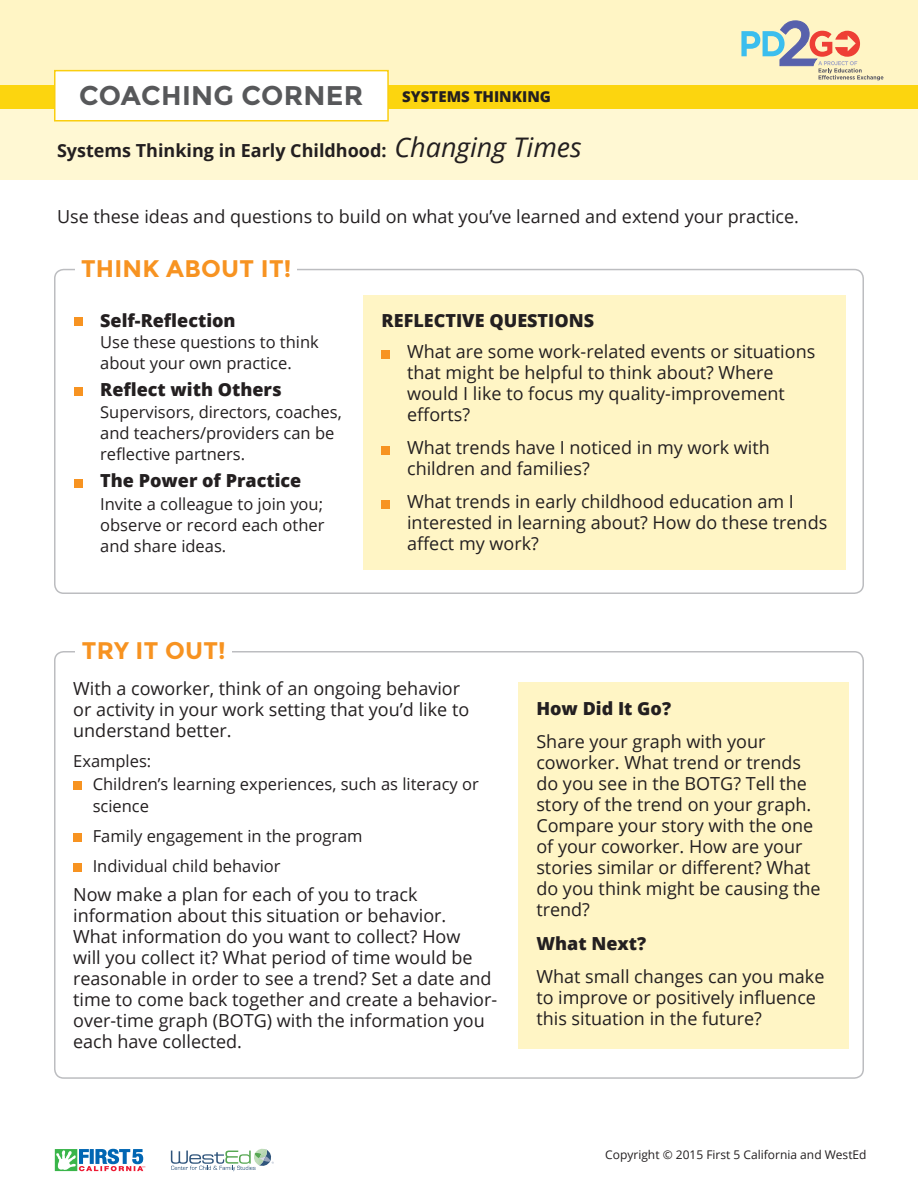
<style>
.page{position:relative;width:918px;height:1188px;background:#fff}
.page>*{position:absolute;margin:0;border:0;box-sizing:border-box;transform-origin:0 0}
.t1{font:700 27px "Montserrat";letter-spacing:.01em;color:#57585a}
.Head{font:700 24px "Montserrat";letter-spacing:.01em;color:#f79321}
.gray_box_body{font:18px/21px "Open Sans";color:#231f20}
.copy_-_inset_1_tab{font:18px/21px "Open Sans";color:#231f20}
.copy{font:18px "Open Sans";color:#231f20}
.copy_-_inset_1_tab-2{font:800 18px "Open Sans";color:#231f20}
.t2{font:700 18px "Open Sans";color:#231f20}
.Subhead_2{font:800 18px "Open Sans";color:#231f20}
.Subhead{font:800 18px "Open Sans";color:#231f20}
.copy_-_inset_1_tab-3{font:16.5px/21px "Open Sans";color:#231f20}
.t3{font:800 15px "Open Sans";color:#231f20}
.t4{font:12px "Open Sans";color:#231f20}
.s1{font-weight:400;font-style:italic;font-size:27px}
</style>
<div class="page">
<div style="left:0;top:103px;width:918px;height:76px;background:#fff8d3"></div>
<div style="left:0;top:1px;width:918px;height:84px;background:#fff5c5"></div>
<div style="left:0;top:85px;width:918px;height:24px;background:#fcd50f"></div>
<div style="left:55px;top:71px;width:333px;height:50px;background:#fff"></div>
<div style="left:54px;top:70px;width:335px;height:52px;border:2px solid #face0f"></div>
<div style="left:54px;top:269px;width:810px;height:325px;border:2px solid #bcbdc0;border-radius:9px"></div>
<div style="left:364px;top:295px;width:482px;height:275px;background:#fff5c5"></div>
<div style="left:382px;top:350px;width:8px;height:8px;background:#f79321"></div>
<div style="left:382px;top:446px;width:8px;height:8px;background:#f79321"></div>
<div style="left:382px;top:500px;width:8px;height:8px;background:#f79321"></div>
<div style="left:76px;top:254px;width:221px;height:30px;background:#fff"></div>
<div style="left:518px;top:683px;width:331px;height:366px;background:#fff5c5"></div>
<div style="left:73px;top:781px;width:9px;height:9px;background:#f79321"></div>
<div style="left:73px;top:834px;width:9px;height:8px;background:#f79321"></div>
<div style="left:73px;top:864px;width:9px;height:8px;background:#f79321"></div>
<div style="left:75px;top:317px;width:8px;height:8px;background:#f79321"></div>
<div style="left:75px;top:387px;width:8px;height:9px;background:#f79321"></div>
<div style="left:75px;top:479px;width:8px;height:8px;background:#f79321"></div>
<svg style="left:55px;top:1149px;width:90px;height:22px"></svg>
<svg style="left:171px;top:1149px;width:103px;height:22px"></svg>
<svg style="left:741px;top:21px;width:142px;height:59px"></svg>
<h1 class="t1" style="left:79px;top:79px;width:286px">COACHING CORNER</h1>
<p class="t2" style="left:57px;top:138px;width:526px">Systems Thinking in Early Childhood: <span class="s1">Changing Times</span></p>
<p class="t3" style="left:402px;top:85px;width:150px">SYSTEMS THINKING</p>
<p class="copy" style="left:57px;top:204px;width:744px">Use these ideas and questions to build on what you’ve learned and extend your practice.</p>
<p class="Head" style="left:81px;top:254px;width:212px">THINK ABOUT IT!</p>
<p class="copy_-_inset_1_tab-2" style="left:100px;top:307px;width:137px">Self-Reflection</p>
<p class="copy_-_inset_1_tab-3" style="left:100px;top:331px;width:220px">Use these questions to think about your own practice.</p>
<p class="copy_-_inset_1_tab-2" style="left:100px;top:376px;width:183px">Reflect with Others</p>
<p class="copy_-_inset_1_tab-3" style="left:100px;top:402px;width:243px">Supervisors, directors, coaches, and teachers/providers can be reflective partners.</p>
<p class="copy_-_inset_1_tab-2" style="left:100px;top:467px;width:203px">The Power of Practice</p>
<p class="copy_-_inset_1_tab-3" style="left:100px;top:493px;width:226px;text-align:justify">Invite a colleague to join you; observe or record each other and share ideas.</p>
<p class="Head" style="left:82px;top:636px;width:145px">TRY IT OUT!</p>
<p class="Subhead" style="left:382px;top:307px;width:214px">REFLECTIVE QUESTIONS</p>
<p class="gray_box_body" style="left:407px;top:341px;width:410px">What are some work-related events or situations that might be helpful to think about? Where would I like to focus my quality-improvement efforts?</p>
<p class="gray_box_body" style="left:407px;top:437px;width:364px">What trends have I noticed in my work with children and families?</p>
<p class="gray_box_body" style="left:407px;top:491px;width:422px">What trends in early childhood education am I interested in learning about? How do these trends affect my work?</p>
<p class="copy_-_inset_1_tab" style="left:73px;top:678px;width:398px">With a coworker, think of an ongoing behavior or activity in your work setting that you’d like to understand better.</p>
<p class="copy_-_inset_1_tab-3" style="left:93px;top:749px;width:388px;line-height:22.5px;text-indent:-20px">Examples:<br>Children’s learning experiences, such as literacy or science</p>
<p class="copy_-_inset_1_tab-3" style="left:93px;top:825px;width:271px">Family engagement in the program</p>
<p class="copy_-_inset_1_tab-3" style="left:93px;top:855px;width:189px">Individual child behavior</p>
<p class="copy_-_inset_1_tab" style="left:73px;top:883px;width:426px">Now make a plan for each of you to track information about this situation or behavior.<br>What information do you want to collect? How<br>will you collect it? What period of time would be reasonable in order to see a trend? Set a date and time to come back together and create a behavior&shy;over-time graph (BOTG) with the information you each have collected.</p>
<p class="Subhead_2" style="left:536px;top:694px;width:136px">How Did It Go?</p>
<p class="gray_box_body" style="left:536px;top:730px;width:286px">Share your graph with your coworker. What trend or trends do you see in the BOTG? Tell the story of the trend on your graph.<br>Compare your story with the one of your coworker. How are your stories similar or different? What do you think might be causing the trend?</p>
<p class="Subhead_2" style="left:536px;top:930px;width:111px">What Next?</p>
<p class="gray_box_body" style="left:536px;top:966px;width:290px">What small changes can you make to improve or positively influence this situation in the future?</p>
<p class="t4" style="left:605px;top:1147px;width:263px">Copyright © 2015 First 5 California and WestEd</p>
</div>
